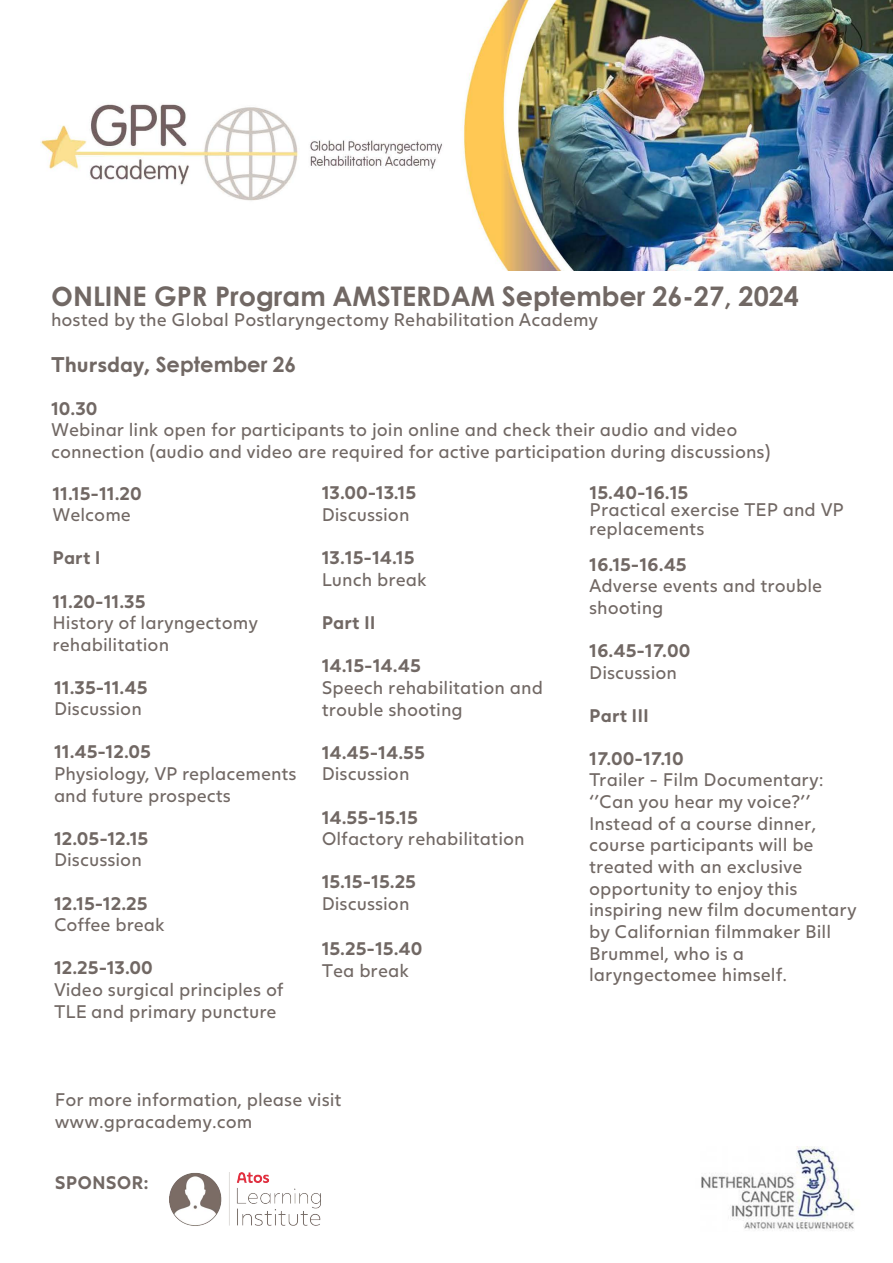
<style>
.page{position:relative;width:893px;height:1263px;background:#fff}
.page>*{position:absolute;margin:0;border:0;box-sizing:border-box;transform-origin:0 0}
.t1{font:700 27px "Century Gothic";color:#716864}
.t2{font:700 21px "Century Gothic";color:#716864}
.t3{font:18px/21.6px "Juli Sans";color:#716864}
.t4{font:700 18px "Juli Sans";color:#716864}
.s1{font-family:"Juli Sans"}
</style>
<div class="page">
<img style="left:701px;top:1146px;width:154px;height:85px">
<img style="left:40px;top:0;width:853px;height:270px">
<img style="left:169px;top:1172px;width:152px;height:54px">
<h1 class="t1" style="left:51px;top:275px;width:749px"><span class="s1">O</span>NLINE GPR Program AMSTERDAM September 26-27, 2024</h1>
<p class="t3" style="left:51px;top:309px;width:549px">hosted by the Global Postlaryngectomy Rehabilitation Academy</p>
<p class="t2" style="left:51px;top:348px;width:247px"><span class="s1">Thursday,</span> September 26</p>
<p class="t4" style="left:51px;top:398px;width:48px">10.30</p>
<p class="t3" style="left:51px;top:419px;width:721px">Webinar link open for participants to join online and check their audio and video connection (audio and video are required for active participation during discussions)</p>
<p class="t4" style="left:52px;top:483px;width:91px">11.15-11.20</p>
<p class="t3" style="left:52px;top:504px;width:80px">Welcome</p>
<p class="t4" style="left:52px;top:547px;width:50px">Part I</p>
<p class="t4" style="left:52px;top:590px;width:95px">11.20-11.35</p>
<p class="t3" style="left:52px;top:612px;width:207px;line-height:22.2px">History of laryngectomy rehabilitation</p>
<p class="t4" style="left:54px;top:676px;width:95px">11.35-11.45</p>
<p class="t3" style="left:54px;top:698px;width:89px">Discussion</p>
<p class="t4" style="left:54px;top:741px;width:99px">11.45-12.05</p>
<p class="t3" style="left:54px;top:763px;width:244px">Physiology, VP replacements and future prospects</p>
<p class="t4" style="left:54px;top:827px;width:96px">12.05-12.15</p>
<p class="t3" style="left:54px;top:849px;width:89px">Discussion</p>
<p class="t4" style="left:54px;top:892px;width:95px">12.15-12.25</p>
<p class="t3" style="left:54px;top:914px;width:112px">Coffee break</p>
<p class="t4" style="left:54px;top:957px;width:100px">12.25-13.00</p>
<p class="t3" style="left:54px;top:979px;width:231px">Video surgical principles of<br>TLE and primary puncture</p>
<p class="t4" style="left:590px;top:481px;width:100px">15.40-16.15</p>
<p class="t3" style="left:589px;top:500px;width:256px;line-height:18.5px">Practical exercise TEP and VP replacements</p>
<p class="t4" style="left:589px;top:554px;width:99px">16.15-16.45</p>
<p class="t3" style="left:589px;top:575px;width:235px">Adverse events and trouble shooting</p>
<p class="t4" style="left:589px;top:640px;width:103px">16.45-17.00</p>
<p class="t3" style="left:589px;top:662px;width:89px">Discussion</p>
<p class="t4" style="left:589px;top:705px;width:61px">Part III</p>
<p class="t4" style="left:589px;top:748px;width:96px">17.00-17.10</p>
<p class="t3" style="left:589px;top:769px;width:269px">Trailer - Film Documentary: ‘’Can you hear my voice?’’<br>Instead of a course dinner, course participants will be treated with an exclusive opportunity to enjoy this inspiring new film documentary by Californian filmmaker Bill<br>Brummel, who is a laryngectomee himself.</p>
<p class="t4" style="left:322px;top:482px;width:96px">13.00-13.15</p>
<p class="t3" style="left:322px;top:504px;width:89px">Discussion</p>
<p class="t4" style="left:322px;top:547px;width:94px">13.15-14.15</p>
<p class="t3" style="left:322px;top:569px;width:107px">Lunch break</p>
<p class="t4" style="left:322px;top:612px;width:55px">Part II</p>
<p class="t4" style="left:322px;top:655px;width:101px">14.15-14.45</p>
<p class="t3" style="left:322px;top:676px;width:223px">Speech rehabilitation and trouble shooting</p>
<p class="t4" style="left:322px;top:741px;width:105px">14.45-14.55</p>
<p class="t3" style="left:322px;top:763px;width:89px">Discussion</p>
<p class="t4" style="left:322px;top:806px;width:98px">14.55-15.15</p>
<p class="t3" style="left:322px;top:828px;width:204px">Olfactory rehabilitation</p>
<p class="t4" style="left:322px;top:871px;width:96px">15.15-15.25</p>
<p class="t3" style="left:322px;top:893px;width:89px">Discussion</p>
<p class="t4" style="left:322px;top:937px;width:102px">15.25-15.40</p>
<p class="t3" style="left:322px;top:960px;width:89px">Tea break</p>
<p class="t3" style="left:55px;top:1089px;width:288px">For more information, please visit www.gpracademy.com</p>
<p class="t4" style="left:55px;top:1172px;width:95px">SPONSOR:</p>
</div>
